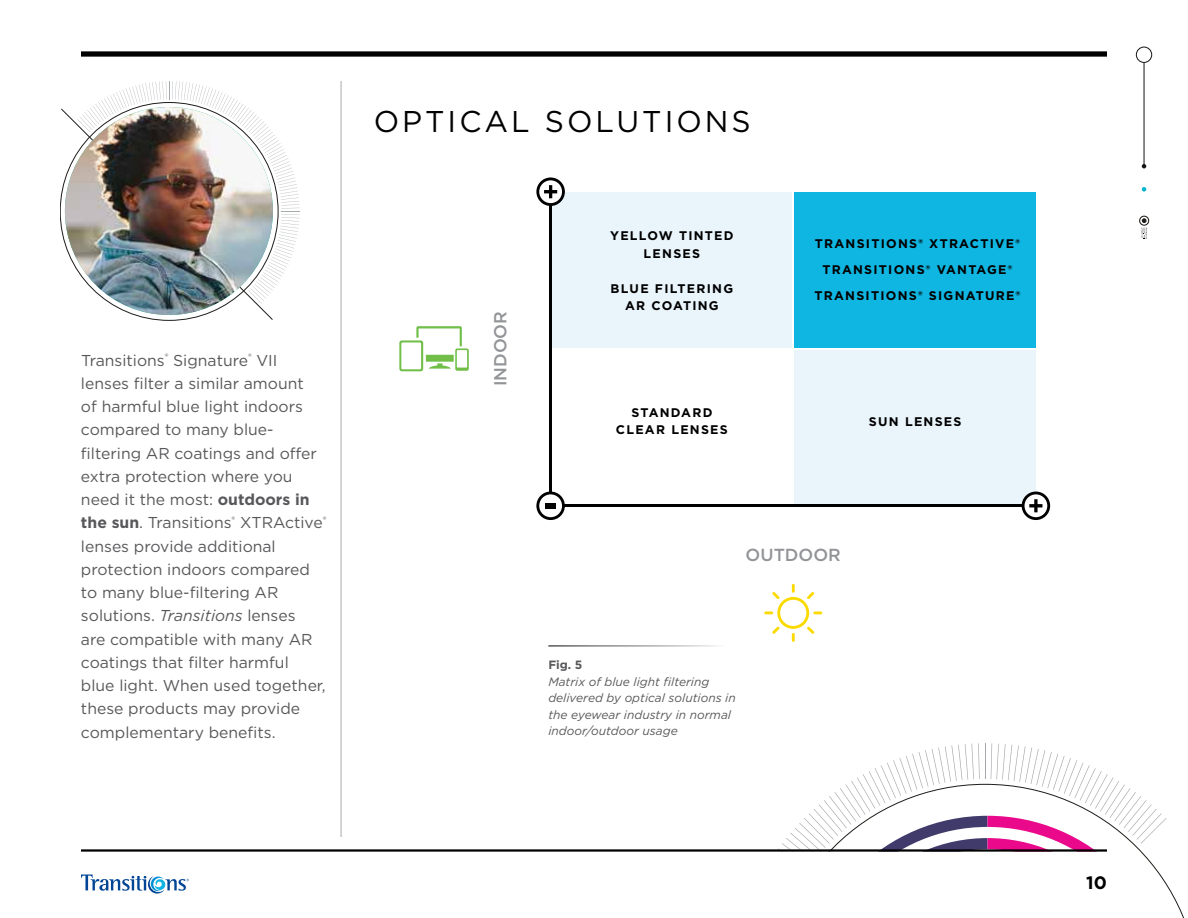
<style>
.page{position:relative;width:1188px;height:918px;background:#fff}
.page>*{position:absolute;margin:0;border:0;box-sizing:border-box;transform-origin:0 0}
.t1{font:30px "Gotham";letter-spacing:.1em;color:#000}
.t2{font:700 18px "Gotham";color:#000}
.t3{font:500 17.4px "Gotham";color:#929497}
.t4{font:15.75px/23.2px "Gotham";color:#58585b}
.t5{font:700 12.45px/17.1px "Gotham";letter-spacing:.1em;color:#000;text-align:center}
.t6{font:italic 12px/16.5px "Gotham";color:#58585b}
.t7{font:700 12px "Gotham";color:#58585b}
.s1{font-weight:700}
.s2{font-style:italic}
</style>
<div class="page">
<svg style="left:778px;top:743px;width:394px;height:152px"></svg>
<div style="left:81px;top:51px;width:1026px;height:6px;background:#000"></div>
<hr style="left:81px;top:849px;width:1026px;height:3px;background:#000">
<svg style="left:1139px;top:216px;width:10px;height:23px"></svg>
<div style="left:1136px;top:47px;width:16px;height:16px;border:1px solid #171417;border-radius:50%"></div>
<svg style="left:1142px;top:164px;width:4px;height:4px"></svg>
<svg style="left:1142px;top:187px;width:4px;height:5px"></svg>
<hr style="left:1144px;top:63px;width:1px;height:103px;background:#171417">
<hr style="left:341px;top:81px;width:1px;height:756px;background:#aaaaab">
<div style="left:793px;top:192px;width:243px;height:157px;background:#10b6e2"></div>
<div style="left:551px;top:192px;width:242px;height:157px;background:#e9f4fb"></div>
<div style="left:793px;top:349px;width:243px;height:156px;background:#e9f4fb"></div>
<hr style="left:793px;top:185px;width:1px;height:321px;background:#fff">
<hr style="left:551px;top:348px;width:520px;height:1px;background:#fff">
<hr style="left:549px;top:186px;width:3px;height:326px;background:#000">
<hr style="left:551px;top:504px;width:485px;height:3px;background:#000">
<svg style="left:536px;top:177px;width:29px;height:29px"></svg>
<svg style="left:1022px;top:492px;width:28px;height:28px"></svg>
<svg style="left:536px;top:492px;width:29px;height:28px"></svg>
<div style="left:546px;top:503px;width:10px;height:5px;background:#000"></div>
<svg style="left:764px;top:584px;width:58px;height:58px"></svg>
<svg style="left:399px;top:326px;width:70px;height:45px"></svg>
<svg style="left:61px;top:109px;width:212px;height:211px"></svg>
<svg style="left:77px;top:81px;width:223px;height:223px"></svg>
<svg style="left:81px;top:875px;width:108px;height:19px"></svg>
<img style="left:65px;top:107px;width:208px;height:208px;border-radius:104px">
<p class="t4" style="left:81px;top:348px;width:247px">Transitions<sup>®</sup> Signature<sup>®</sup> VII lenses filter a similar amount<br>of harmful blue light indoors compared to many blue&shy;filtering AR coatings and offer extra protection where you need it the most: <span class="s1">outdoors in the sun</span>. Transitions<sup>®</sup> XTRActive<sup>® </sup>lenses provide additional protection indoors compared to many blue-filtering AR solutions. <span class="s2">Transitions</span> lenses<br>are compatible with many AR coatings that filter harmful<br>blue light. When used together, these products may provide complementary benefits.</p>
<h1 class="t1" style="left:374px;top:102px;width:379px">OPTICAL SOLUTIONS</h1>
<p class="t3" style="left:489px;top:386px;width:77px;rotate:-90deg">INDOOR</p>
<p class="t5" style="left:610px;top:227px;width:125px">YELLOW TINTED<br>LENSES</p>
<p class="t5" style="left:815px;top:231px;width:207px;line-height:25.7px">TRANSITIONS® XTRACTIVE®<br>TRANSITIONS® VANTAGE®<br>TRANSITIONS® SIGNATURE®</p>
<p class="t5" style="left:611px;top:280px;width:124px">BLUE FILTERING<br>AR COATING</p>
<p class="t5" style="left:616px;top:404px;width:114px">STANDARD<br>CLEAR LENSES</p>
<p class="t5" style="left:869px;top:413px;width:94px">SUN LENSES</p>
<p class="t3" style="left:746px;top:544px;width:97px">OUTDOOR</p>
<p class="t7" style="left:548px;top:657px;width:36px">Fig. 5</p>
<p class="t6" style="left:548px;top:673px;width:189px">Matrix of blue light filtering delivered by optical solutions in the eyewear industry in normal indoor/outdoor usage</p>
<p class="t2" style="left:1086px;top:871px;width:22px">10</p>
</div>
